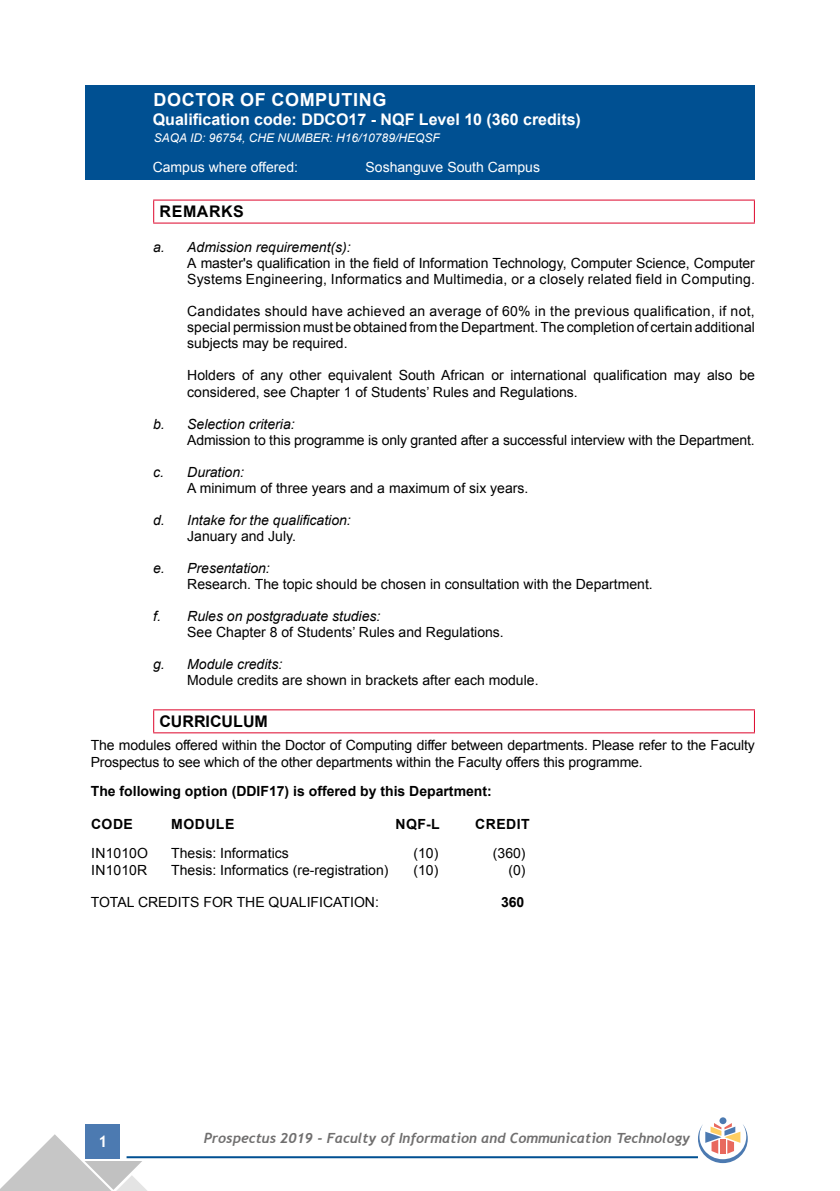
<style>
.page{position:relative;width:840px;height:1191px;background:#fff}
.page>*{position:absolute;margin:0;border:0;box-sizing:border-box;transform-origin:0 0}
.t1{font:700 18px "Arial";letter-spacing:.035em;color:#fff}
.t2{font:700 16px "Arial";color:#fff}
.t3{font:700 16px "Arial";color:#000}
.t4{font:700 16px "Arial";letter-spacing:.035em;color:#000}
.t5{font:700 16px "Trebuchet MS";color:#fff}
.t6{font:14px/16px "Arial";color:#000}
.t7{font:italic 14px "Arial";color:#000}
.t8{font:700 14px "Arial";color:#000}
.t9{font:italic 700 14px "Trebuchet";color:#706f6f}
.t10{font:14px "Arial";color:#fff}
.t11{font:italic 12px "Arial";color:#fff}
</style>
<div class="page">
<div style="left:86px;top:1124px;width:34px;height:34px;background:#4c7ab1"></div>
<hr style="left:126px;top:1156px;width:571px;height:2px;background:#005092">
<svg style="left:0;top:1134px;width:148px;height:57px"></svg>
<div style="left:719px;top:1117px;width:7px;height:7px;background:#4c7ab1;border-radius:50%"></div>
<svg style="left:697px;top:1123px;width:50px;height:40px"></svg>
<div style="left:85px;top:85px;width:669px;height:95px;background:#005092"></div>
<hr style="left:153px;top:200px;width:601px;height:1px;background:#dd052b">
<svg style="left:153px;top:201px;width:1px;height:21px"></svg>
<svg style="left:753px;top:201px;width:1px;height:21px"></svg>
<hr style="left:153px;top:222px;width:601px;height:1px;background:#dd052b">
<hr style="left:153px;top:709px;width:601px;height:1px;background:#dd052b">
<svg style="left:153px;top:710px;width:1px;height:22px"></svg>
<svg style="left:753px;top:710px;width:1px;height:22px"></svg>
<hr style="left:153px;top:732px;width:601px;height:1px;background:#dd052b">
<p class="t1" style="left:153px;top:87px;width:234px">DOCTOR OF COMPUTING</p>
<p class="t2" style="left:153px;top:109px;width:429px">Qualification code: DDCO17 - NQF Level 10 (360 credits)</p>
<p class="t11" style="left:154px;top:130px;width:287px">SAQA ID: 96754, CHE NUMBER: H16/10789/HEQSF</p>
<p class="t10" style="left:153px;top:157px;width:147px">Campus where offered:</p>
<p class="t10" style="left:365px;top:157px;width:176px">Soshanguve South Campus</p>
<p class="t4" style="left:159px;top:200px;width:86px">REMARKS</p>
<p class="t7" style="left:153px;top:238px;width:199px">a. Admission requirement(s):</p>
<p class="t6" style="left:187px;top:254px;width:569px">A master's qualification in the field of Information Technology, Computer Science, Computer<br>Systems Engineering, Informatics and Multimedia, or a closely related field in Computing.</p>
<p class="t6" style="left:187px;top:302px;width:569px;text-align:justify">Candidates should have achieved an average of 60% in the previous qualification, if not, special permission must be obtained from the Department. The completion of certain additional subjects may be required.</p>
<p class="t6" style="left:187px;top:367px;width:569px;line-height:16.8px">Holders of any other equivalent South African or international qualification may also be considered, see Chapter 1 of Students’ Rules and Regulations.</p>
<p class="t7" style="left:153px;top:415px;width:143px">b. Selection criteria:</p>
<p class="t6" style="left:187px;top:432px;width:569px">Admission to this programme is only granted after a successful interview with the Department.</p>
<p class="t7" style="left:153px;top:463px;width:92px">c. Duration:</p>
<p class="t6" style="left:187px;top:480px;width:342px">A minimum of three years and a maximum of six years.</p>
<p class="t7" style="left:153px;top:511px;width:199px">d. Intake for the qualification:</p>
<p class="t6" style="left:187px;top:528px;width:110px">January and July.</p>
<p class="t7" style="left:153px;top:559px;width:118px">e. Presentation:</p>
<p class="t6" style="left:187px;top:576px;width:467px">Research. The topic should be chosen in consultation with the Department.</p>
<p class="t7" style="left:153px;top:607px;width:229px">f. Rules on postgraduate studies:</p>
<p class="t6" style="left:187px;top:624px;width:318px">See Chapter 8 of Students’ Rules and Regulations.</p>
<p class="t7" style="left:153px;top:655px;width:130px">g. Module credits:</p>
<p class="t6" style="left:187px;top:672px;width:352px">Module credits are shown in brackets after each module.</p>
<p class="t3" style="left:159px;top:710px;width:110px">CURRICULUM</p>
<p class="t6" style="left:91px;top:736px;width:665px;line-height:16.8px">The modules offered within the Doctor of Computing differ between departments. Please refer to the Faculty<br>Prospectus to see which of the other departments within the Faculty offers this programme.</p>
<p class="t8" style="left:91px;top:781px;width:402px">The following option (DDIF17) is offered by this Department:</p>
<p class="t8" style="left:91px;top:814px;width:43px">CODE</p>
<p class="t8" style="left:171px;top:814px;width:65px">MODULE</p>
<p class="t8" style="left:395px;top:814px;width:46px">NQF-L</p>
<p class="t8" style="left:475px;top:814px;width:56px">CREDIT</p>
<p class="t6" style="left:91px;top:845px;width:59px">IN1010O</p>
<p class="t6" style="left:171px;top:845px;width:119px">Thesis: Informatics</p>
<p class="t6" style="left:413px;top:845px;width:26px">(10)</p>
<p class="t6" style="left:492px;top:845px;width:34px">(360)</p>
<p class="t6" style="left:91px;top:862px;width:58px">IN1010R</p>
<p class="t6" style="left:171px;top:862px;width:219px">Thesis: Informatics (re-registration)</p>
<p class="t6" style="left:413px;top:862px;width:26px">(10)</p>
<p class="t6" style="left:508px;top:862px;width:19px">(0)</p>
<p class="t6" style="left:91px;top:894px;width:289px">TOTAL CREDITS FOR THE QUALIFICATION:</p>
<p class="t8" style="left:500px;top:892px;width:25px">360</p>
<p class="t5" style="left:98px;top:1131px;width:11px">1</p>
<p class="t9" style="left:204px;top:1129px;width:487px">Prospectus 2019 - Faculty of Information and Communication Technology</p>
</div>
